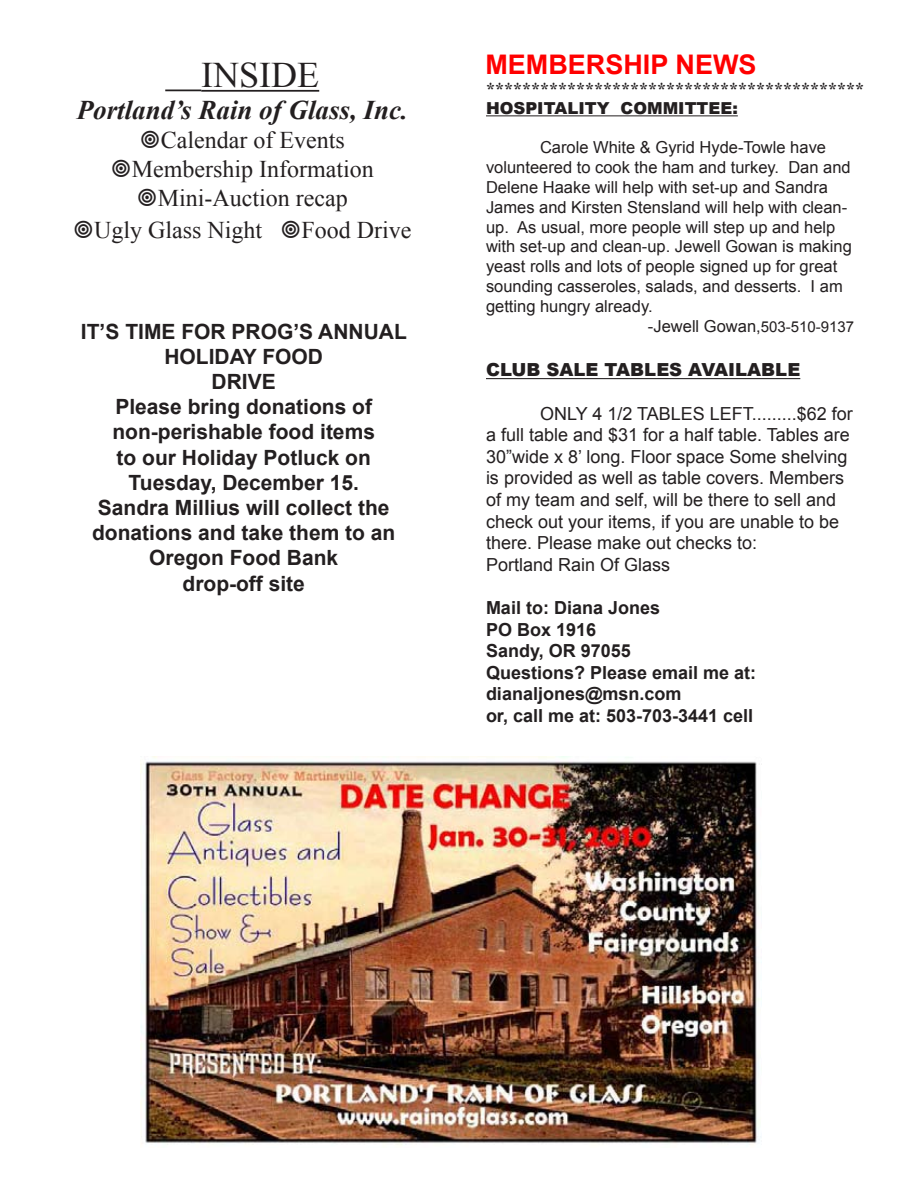
<style>
.page{position:relative;width:918px;height:1188px;background:#fff}
.page>*{position:absolute;margin:0;border:0;box-sizing:border-box;transform-origin:0 0}
.t1{font:36px "Times New Roman";color:#231f20}
.t2{font:italic 700 27px "Times New Roman";color:#231f20}
.t3{font:700 27px "Arial";color:#f00}
.t4{font:24px "Times New Roman";color:#231f20}
.t5{font:700 21px/25.2px "Arial";color:#231f20;text-align:center}
.t6{font:18px/21.6px "Arial";color:#231f20}
.t7{font:700 18px/21.6px "Arial";color:#231f20}
.t8{font:700 18px "Times New Roman";color:#231f20}
.t9{font:900 18px "Arial";color:#231f20}
.t10{font:16.5px "Arial";color:#231f20}
.t11{font:900 16.5px "Arial";color:#231f20}
.s1{font-size:15px}
</style>
<div class="page">
<hr style="left:486px;top:115px;width:252px;height:1px;background:#231f20">
<hr style="left:486px;top:378px;width:314px;height:1px;background:#231f20">
<img style="left:141px;top:756px;width:620px;height:389px">
<hr style="left:165px;top:90px;width:36px;height:1px;background:#231f20">
<hr style="left:201px;top:90px;width:118px;height:2px;background:#231f20">
<h1 class="t1" style="left:201px;top:51px;width:119px">INSIDE</h1>
<h2 class="t2" style="left:77px;top:91px;width:333px">Portland’s Rain of Glass, Inc.</h2>
<h3 class="t4" style="left:140px;top:124px;width:207px">•Calendar of Events</h3>
<h3 class="t4" style="left:111px;top:153px;width:265px">•Membership Information</h3>
<h3 class="t4" style="left:137px;top:182px;width:213px">•Mini-Auction recap</h3>
<h3 class="t4" style="left:73px;top:214px;width:340px">•Ugly Glass Night •Food Drive</h3>
<p class="t5" style="left:81px;top:319px;width:327px">IT’S TIME FOR PROG’S ANNUAL<br>HOLIDAY FOOD<br>DRIVE<br>Please bring donations of non-perishable food items<br>to our Holiday Potluck on<br>Tuesday, December 15.<br>Sandra Millius will collect the donations and take them to an<br>Oregon Food Bank<br>drop-off site</p>
<h2 class="t3" style="left:485px;top:46px;width:273px">MEMBERSHIP NEWS</h2>
<p class="t11" style="left:486px;top:96px;width:253px">HOSPITALITY COMMITTEE:</p>
<p class="t10" style="left:540px;top:137px;width:288px">Carole White &amp; Gyrid Hyde-Towle have</p>
<p class="t10" style="left:486px;top:157px;width:366px">volunteered to cook the ham and turkey. Dan and</p>
<p class="t10" style="left:486px;top:176px;width:344px">Delene Haake will help with set-up and Sandra</p>
<p class="t10" style="left:486px;top:196px;width:363px">James and Kirsten Stensland will help with clean-</p>
<p class="t10" style="left:486px;top:216px;width:351px">up. As usual, more people will step up and help</p>
<p class="t10" style="left:486px;top:236px;width:367px">with set-up and clean-up. Jewell Gowan is making</p>
<p class="t10" style="left:486px;top:256px;width:353px">yeast rolls and lots of people signed up for great</p>
<p class="t10" style="left:486px;top:275px;width:358px">sounding casseroles, salads, and desserts. I am</p>
<p class="t10" style="left:486px;top:295px;width:168px">getting hungry already.</p>
<p class="t10" style="left:648px;top:315px;width:208px">-Jewell Gowan,<span class="s1">503-510-9137</span></p>
<p class="t9" style="left:486px;top:357px;width:316px">CLUB SALE TABLES AVAILABLE</p>
<p class="t6" style="left:486px;top:403px;width:368px;text-indent:54px">ONLY 4 1/2 TABLES LEFT.........$62 for a full table and $31 for a half table. Tables are 30”wide x 8’ long. Floor space Some shelving is provided as well as table covers. Members of my team and self, will be there to sell and check out your items, if you are unable to be there. Please make out checks to:<br>Portland Rain Of Glass</p>
<p class="t7" style="left:486px;top:597px;width:272px">Mail to: Diana Jones<br>PO Box 1916<br>Sandy, OR 97055<br>Questions? Please email me at: dianaljones@msn.com<br>or, call me at: 503-703-3441 cell</p>
<p class="t8" style="left:486px;top:76px;width:379px">******************************************</p>
</div>
